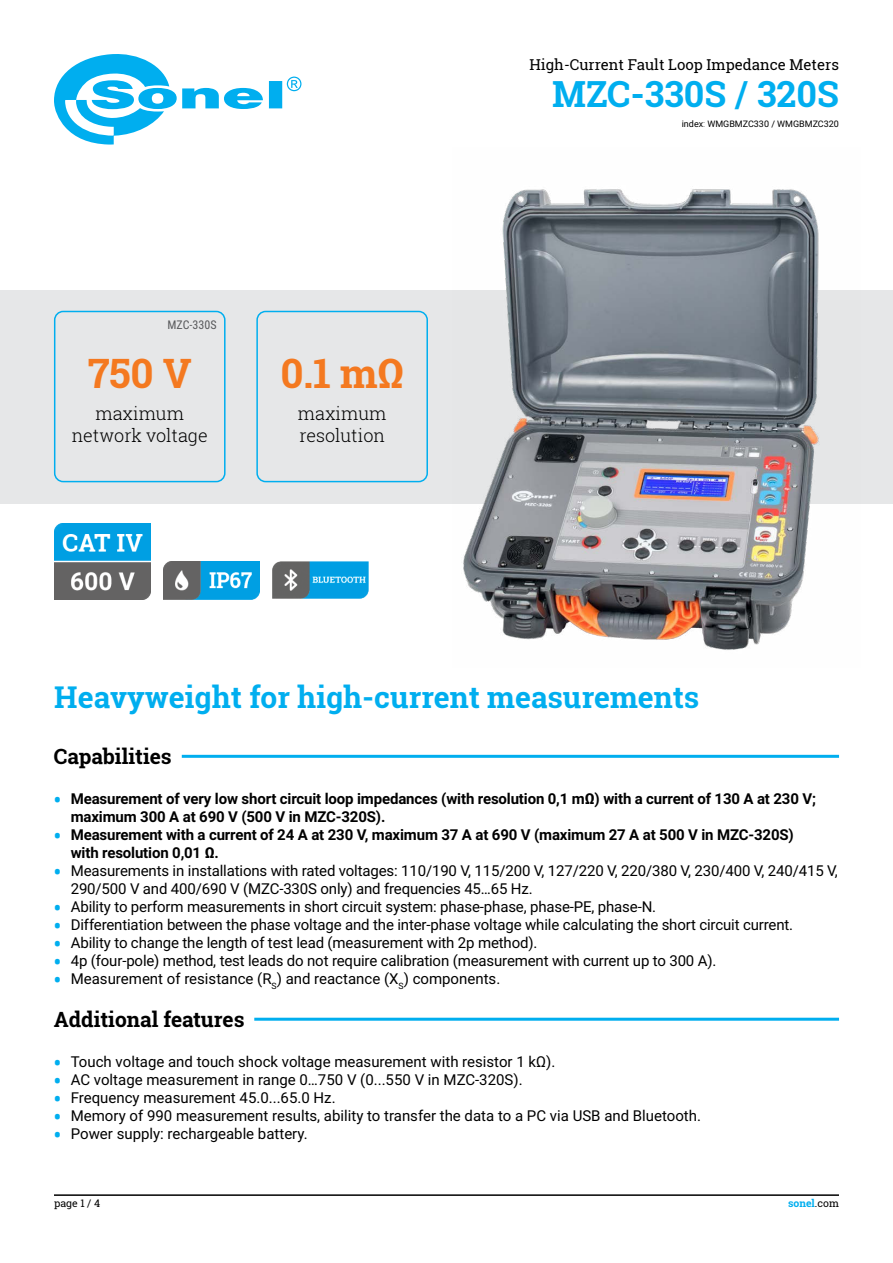
<style>
.page{position:relative;width:893px;height:1263px;background:#fff}
.page>*{position:absolute;margin:0;border:0;box-sizing:border-box;transform-origin:0 0}
.t1{font:700 40.5px "Roboto Slab";color:#f47920}
.t2{font:700 36px "Roboto Slab";color:#00aeef}
.t3{font:700 30px "Roboto Slab";color:#00aeef}
.t4{font:700 21px "Roboto Slab";color:#000}
.t5{font:300 18px/21.6px "Roboto Slab";color:#000;text-align:center}
.t6{font:15px/18px "Roboto";letter-spacing:-.01em;color:#000}
.t7{font:700 15px/18px "Roboto";letter-spacing:-.01em;color:#000}
.t8{font:15px "Roboto Slab";color:#000}
.t9{font:12px "Roboto Condensed";color:#58595b}
.t10{font:700 10.5px "Roboto Slab";color:#00aeef}
.t11{font:10.5px "Roboto Slab";color:#000}
.t12{font:9px "Roboto";color:#000}
.s1{font-weight:300}
.s2{font-family:"Roboto Slab";font-size:21px;color:#00aeef}
.s3{font-family:"Roboto Slab";font-weight:700;font-size:21px;color:#00aeef}
.s4{font-weight:400;color:#000}
</style>
<div class="page">
<hr style="left:54px;top:1194px;width:785px;height:2px;background:#000">
<svg style="left:54px;top:54px;width:247px;height:91px"></svg>
<hr style="left:254px;top:1018px;width:585px;height:3px;background:#00aeef">
<hr style="left:182px;top:755px;width:657px;height:3px;background:#00aeef">
<img style="left:164px;top:562px;width:95px;height:37px">
<img style="left:273px;top:561px;width:95px;height:38px">
<img style="left:54px;top:523px;width:96px;height:76px">
<div style="left:0;top:290px;width:893px;height:213px;background:#e6e7e8"></div>
<img style="left:453px;top:189px;width:408px;height:461px">
<div style="left:54px;top:311px;width:172px;height:171px;border:2px solid #00aeef;border-radius:9px"></div>
<div style="left:256px;top:311px;width:172px;height:171px;border:2px solid #00aeef;border-radius:9px"></div>
<p class="t9" style="left:168px;top:318px;width:50px">MZC-330S</p>
<h1 class="t1" style="left:88px;top:357px;width:105px">750 V</h1>
<p class="t5" style="left:72px;top:404px;width:138px">maximum network voltage</p>
<h1 class="t1" style="left:280px;top:346px;width:125px">0.1 mΩ</h1>
<p class="t5" style="left:298px;top:404px;width:90px;text-align:left">maximum resolution</p>
<p class="t8" style="left:529px;top:58px;width:311px">High-Current Fault Loop Impedance Meters</p>
<h2 class="t2" style="left:552px;top:79px;width:288px">MZC-330S / 320S</h2>
<p class="t12" style="left:682px;top:120px;width:159px">index<span class="s1">:</span> WMGBMZC330 / WMGBMZC320</p>
<h3 class="t3" style="left:54px;top:685px;width:647px">Heavyweight for high-current measurements</h3>
<h3 class="t4" style="left:54px;top:747px;width:120px">Capabilities</h3>
<p class="t7" style="left:71px;top:789px;width:747px;text-indent:-17px"><span class="s2">•</span> Measurement of very low short circuit loop impedances (with resolution 0,1 mΩ) with a current of 130 A at 230 V; maximum 300 A at 690 V (500 V in MZC-320S).</p>
<p class="t7" style="left:71px;top:825px;width:725px;text-indent:-17px"><span class="s2">•</span> Measurement with a current of 24 A at 230 V, maximum 37 A at 690 V (maximum 27 A at 500 V in MZC-320S) with resolution 0,01 Ω.</p>
<p class="t6" style="left:71px;top:863px;width:769px;text-indent:-17px"><span class="s3">•</span> Measurements in installations with rated voltages: 110/190 V, 115/200 V, 127/220 V, 220/380 V, 230/400 V, 240/415 V,<br>290/500 V and 400/690 V (MZC-330S only) and frequencies 45…65 Hz.</p>
<p class="t6" style="left:54px;top:899px;width:604px"><span class="s3">•</span> Ability to perform measurements in short circuit system: phase-phase, phase-PE, phase-N.</p>
<p class="t6" style="left:54px;top:917px;width:741px"><span class="s3">•</span> Differentiation between the phase voltage and the inter-phase voltage while calculating the short circuit current.</p>
<p class="t6" style="left:54px;top:933px;width:485px"><span class="s3">•</span> Ability to change the length of test lead (measurement with 2p method).</p>
<p class="t6" style="left:54px;top:951px;width:664px"><span class="s3">•</span> 4p (four-pole) method, test leads do not require calibration (measurement with current up to 300 A).</p>
<p class="t6" style="left:54px;top:971px;width:448px"><span class="s3">•</span> Measurement of resistance (R<sub>S</sub>) and reactance (X<sub>S</sub>) components.</p>
<h3 class="t4" style="left:54px;top:1010px;width:192px">Additional features</h3>
<p class="t6" style="left:54px;top:1052px;width:503px"><span class="s3">•</span> Touch voltage and touch shock voltage measurement with resistor 1 kΩ).</p>
<p class="t6" style="left:54px;top:1071px;width:470px"><span class="s3">•</span> AC voltage measurement in range 0…750 V (0...550 V in MZC-320S).</p>
<p class="t6" style="left:54px;top:1089px;width:283px"><span class="s3">•</span> Frequency measurement 45.0...65.0 Hz.</p>
<p class="t6" style="left:54px;top:1106px;width:649px"><span class="s3">•</span> Memory of 990 measurement results, ability to transfer the data to a PC via USB and Bluetooth.</p>
<p class="t6" style="left:54px;top:1125px;width:255px"><span class="s3">•</span> Power supply: rechargeable battery.</p>
<p class="t11" style="left:54px;top:1199px;width:48px">page 1 / 4</p>
<p class="t10" style="left:788px;top:1197px;width:52px">sonel<span class="s4">.com</span></p>
</div>
